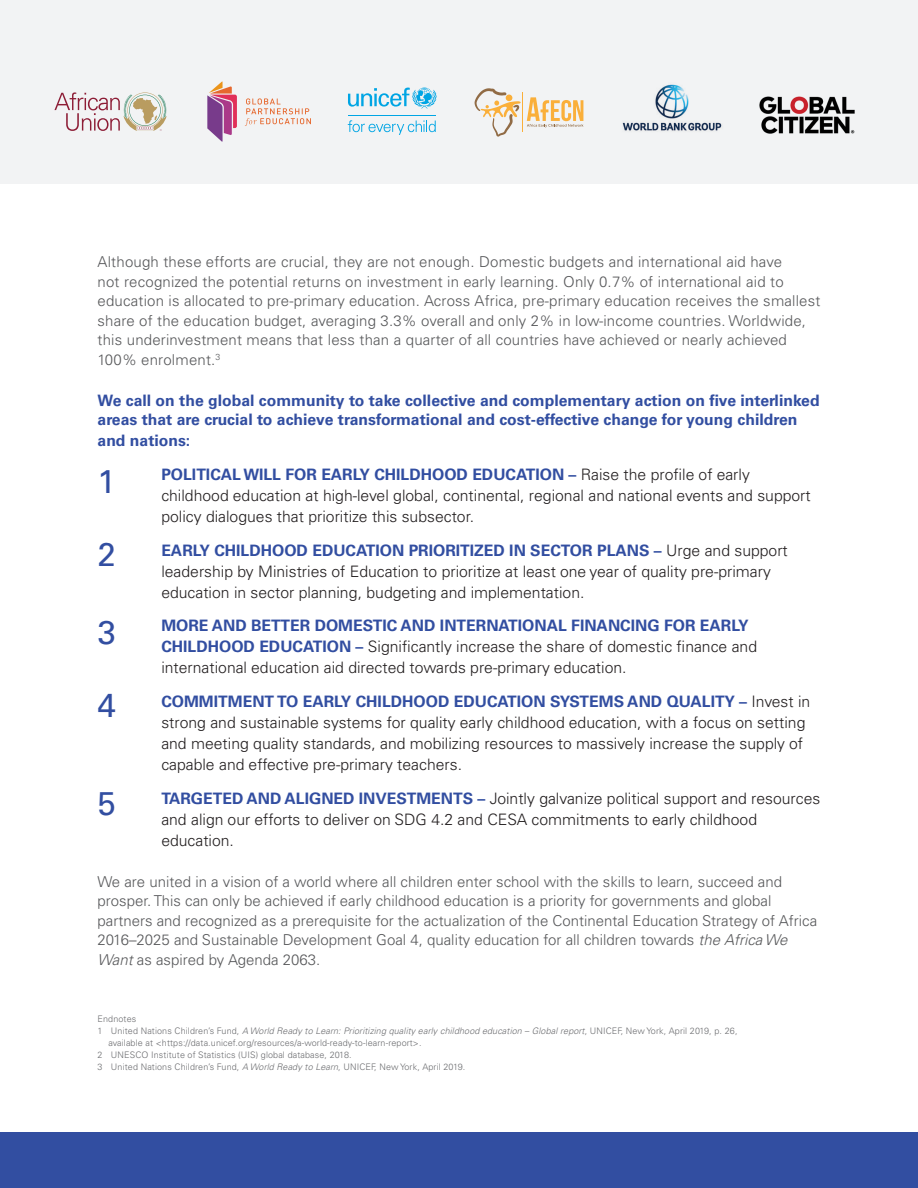
<style>
.page{position:relative;width:918px;height:1188px;background:#fff}
.page>*{position:absolute;margin:0;border:0;box-sizing:border-box;transform-origin:0 0}
.Finding_OK{font:33px "Univers LT Pro 55 Roman";color:#324ea1}
.t1{font:300 15.75px/21px "Univers LT Pro 45";color:#231f20}
.t2{font:700 15.75px/19.5px "Univers LT Pro 65";color:#324ea1}
.Normal__Web{font:300 15px/19.5px "Univers LT Pro 45";letter-spacing:.01em;color:#57585a}
.t3{font:300 9px/12px "Univers LT Pro 45";letter-spacing:.01em;color:#6c6d70}
.s1{font-family:"Univers LT Pro 65";font-weight:700;color:#324ea1}
.s2{font-style:italic}
</style>
<div class="page">
<div style="left:0;top:1132px;width:918px;height:56px;background:#324ea1"></div>
<div style="left:0;top:0;width:918px;height:184px;background:#f2f3f4"></div>
<svg style="left:348px;top:88px;width:89px;height:21px"></svg>
<hr style="left:348px;top:115px;width:88px;height:1px;background:#00aeef">
<svg style="left:348px;top:120px;width:88px;height:15px"></svg>
<svg style="left:207px;top:81px;width:30px;height:61px"></svg>
<svg style="left:245px;top:98px;width:66px;height:28px"></svg>
<svg style="left:54px;top:92px;width:113px;height:39px"></svg>
<img style="left:759px;top:96px;width:96px;height:38px">
<img style="left:622px;top:84px;width:100px;height:47px">
<svg style="left:475px;top:88px;width:46px;height:49px"></svg>
<hr style="left:523px;top:93px;width:1px;height:39px;background:#faaf3a">
<svg style="left:527px;top:97px;width:56px;height:30px"></svg>
<p class="Normal__Web" style="left:98px;top:252px;width:724px">Although these efforts are crucial, they are not enough. Domestic budgets and international aid have<br>not recognized the potential returns on investment in early learning. Only 0.7% of international aid to education is allocated to pre-primary education. Across Africa, pre-primary education receives the smallest share of the education budget, averaging 3.3% overall and only 2% in low-income countries. Worldwide, this underinvestment means that less than a quarter of all countries have achieved or nearly achieved 100% enrolment.<sup>3</sup></p>
<p class="t2" style="left:98px;top:390px;width:724px">We call on the global community to take collective and complementary action on five interlinked areas that are crucial to achieve transformational and cost-effective change for young children</p>
<p class="t2" style="left:98px;top:431px;width:94px">and nations:</p>
<p class="t1" style="left:161px;top:464px;width:651px"><span class="s1">POLITICAL WILL FOR EARLY CHILDHOOD EDUCATION –</span> Raise the profile of early childhood education at high-level global, continental, regional and national events and support policy dialogues that prioritize this subsector.</p>
<p class="t1" style="left:161px;top:539px;width:628px"><span class="s1">EARLY CHILDHOOD EDUCATION PRIORITIZED IN SECTOR PLANS –</span> Urge and support leadership by Ministries of Education to prioritize at least one year of quality pre-primary education in sector planning, budgeting and implementation.</p>
<p class="t1" style="left:161px;top:615px;width:597px"><span class="s1">MORE AND BETTER DOMESTIC AND INTERNATIONAL FINANCING FOR EARLY<br>CHILDHOOD EDUCATION –</span> Significantly increase the share of domestic finance and international education aid directed towards pre-primary education.</p>
<p class="t1" style="left:161px;top:691px;width:651px"><span class="s1">COMMITMENT TO EARLY CHILDHOOD EDUCATION SYSTEMS AND QUALITY –</span> Invest in strong and sustainable systems for quality early childhood education, with a focus on setting and meeting quality standards, and mobilizing resources to massively increase the supply of capable and effective pre-primary teachers.</p>
<p class="t1" style="left:161px;top:788px;width:661px"><span class="s1">TARGETED AND ALIGNED INVESTMENTS –</span> Jointly galvanize political support and resources and align our efforts to deliver on SDG 4.2 and CESA commitments to early childhood education.</p>
<p class="Normal__Web" style="left:98px;top:871px;width:721px">We are united in a vision of a world where all children enter school with the skills to learn, succeed and prosper. This can only be achieved if early childhood education is a priority for governments and global partners and recognized as a prerequisite for the actualization of the Continental Education Strategy of Africa 2016–2025 and Sustainable Development Goal 4, quality education for all children towards <span class="s2">the Africa We Want</span> as aspired by Agenda 2063.</p>
<p class="Finding_OK" style="left:98px;top:461px;width:20px">1</p>
<p class="Finding_OK" style="left:98px;top:534px;width:20px">2</p>
<p class="Finding_OK" style="left:98px;top:612px;width:20px">3</p>
<p class="Finding_OK" style="left:98px;top:685px;width:20px">4</p>
<p class="Finding_OK" style="left:98px;top:783px;width:20px">5</p>
<p class="t3" style="left:98px;top:1013px;width:40px">Endnotes</p>
<p class="t3" style="left:108px;top:1025px;width:631px;text-indent:-11px">1 United Nations Children’s Fund, <span class="s2">A World Ready to Learn: Prioritizing quality early childhood education – Global report</span>, UNICEF, New York, April 2019, p. 26, available at &lt;https://data.unicef.org/resources/a-world-ready-to-learn-report&gt;.</p>
<p class="t3" style="left:98px;top:1049px;width:256px">2 UNESCO Institute of Statistics (UIS) global database, 2018.</p>
<p class="t3" style="left:98px;top:1061px;width:369px">3 United Nations Children’s Fund, <span class="s2">A World Ready to Learn</span>, UNICEF, New York, April 2019.</p>
</div>
